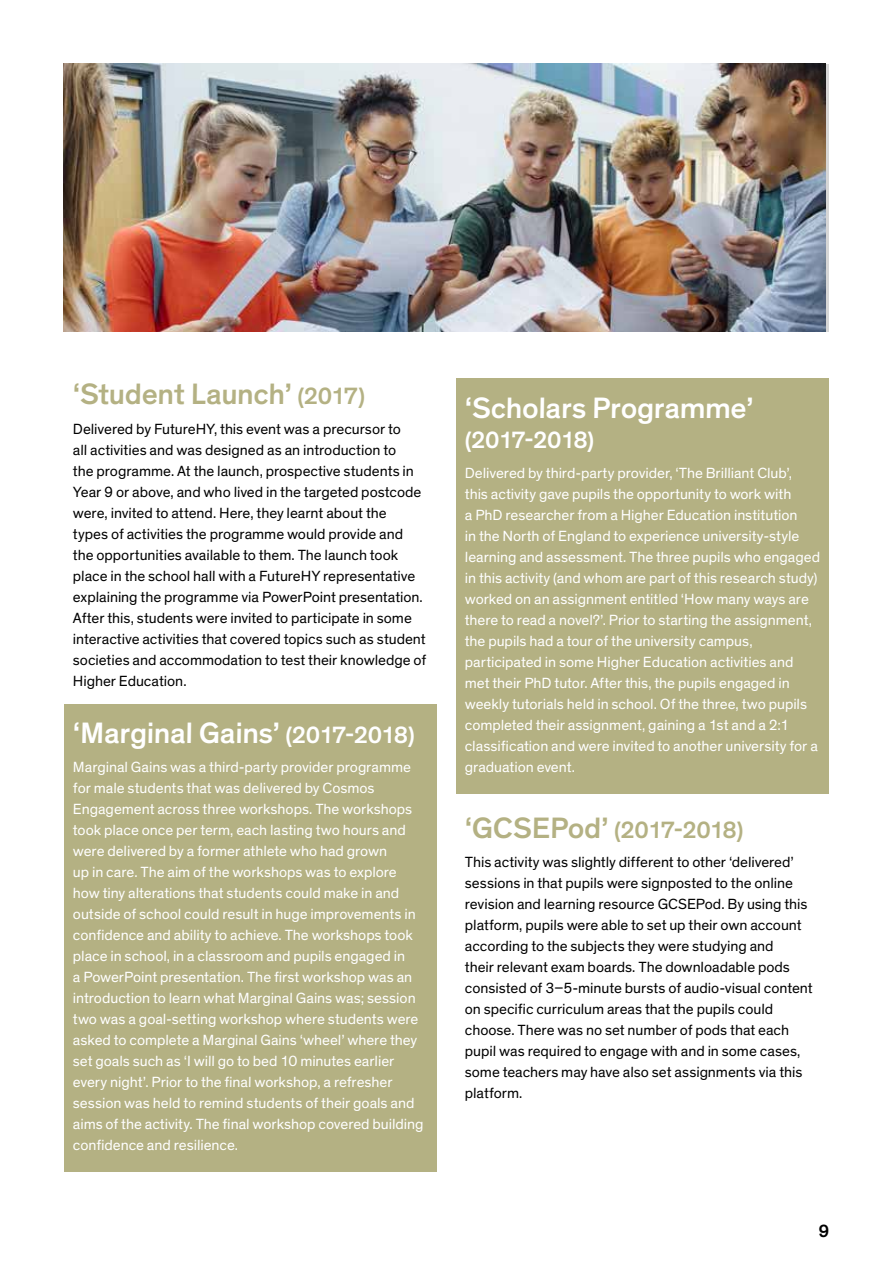
<style>
.page{position:relative;width:893px;height:1263px;background:#fff}
.page>*{position:absolute;margin:0;border:0;box-sizing:border-box;transform-origin:0 0}
.t1{font:500 30px "Theinhardt";color:#fff}
.t2{font:500 30px "Theinhardt";color:#b4b183}
.t3{font:500 24px "Theinhardt";color:#b4b183}
.t4{font:500 24px "Theinhardt";color:#fff}
.t5{font:500 18px "Theinhardt";color:#000}
.t6{font:15px/21px "Theinhardt";letter-spacing:.01em;color:#fff}
.t7{font:15px/21px "Theinhardt";color:#000}
.s1{font-size:24px}
.s2{font-size:30px}
</style>
<div class="page">
<div style="left:64px;top:704px;width:373px;height:467px;background:#b4b183"></div>
<div style="left:456px;top:378px;width:373px;height:416px;background:#b4b183"></div>
<img style="left:64px;top:64px;width:761px;height:268px">
<h1 class="t2" style="left:73px;top:376px;width:294px">‘Student Launch’ <span class="s1">(2017)</span></h1>
<p class="t7" style="left:73px;top:418px;width:355px">Delivered by FutureHY, this event was a precursor to<br>all activities and was designed as an introduction to<br>the programme. At the launch, prospective students in Year 9 or above, and who lived in the targeted postcode were, invited to attend. Here, they learnt about the<br>types of activities the programme would provide and the opportunities available to them. The launch took place in the school hall with a FutureHY representative explaining the programme via PowerPoint presentation.<br>After this, students were invited to participate in some interactive activities that covered topics such as student societies and accommodation to test their knowledge of Higher Education.</p>
<h1 class="t1" style="left:73px;top:715px;width:344px">‘Marginal Gains’ <span class="s1">(2017-2018)</span></h1>
<p class="t6" style="left:73px;top:757px;width:352px">Marginal Gains was a third-party provider programme for male students that was delivered by Cosmos Engagement across three workshops. The workshops took place once per term, each lasting two hours and were delivered by a former athlete who had grown<br>up in care. The aim of the workshops was to explore how tiny alterations that students could make in and outside of school could result in huge improvements in confidence and ability to achieve. The workshops took place in school, in a classroom and pupils engaged in<br>a PowerPoint presentation. The first workshop was an introduction to learn what Marginal Gains was; session two was a goal-setting workshop where students were asked to complete a Marginal Gains ‘wheel’ where they set goals such as ‘I will go to bed 10 minutes earlier every night’. Prior to the final workshop, a refresher session was held to remind students of their goals and aims of the activity. The final workshop covered building confidence and resilience.</p>
<h1 class="t1" style="left:465px;top:390px;width:290px">‘Scholars Programme’</h1>
<h2 class="t4" style="left:465px;top:426px;width:131px">(2017-2018)</h2>
<p class="t6" style="left:465px;top:463px;width:357px">Delivered by third-party provider, ‘The Brilliant Club’,<br>this activity gave pupils the opportunity to work with<br>a PhD researcher from a Higher Education institution<br>in the North of England to experience university-style learning and assessment. The three pupils who engaged in this activity (and whom are part of this research study) worked on an assignment entitled ‘How many ways are there to read a novel?’. Prior to starting the assignment, the pupils had a tour of the university campus, participated in some Higher Education activities and met their PhD tutor. After this, the pupils engaged in weekly tutorials held in school. Of the three, two pupils completed their assignment, gaining a 1st and a 2:1 classification and were invited to another university for a graduation event.</p>
<h2 class="t3" style="left:465px;top:815px;width:280px"><span class="s2">‘GCSEPod’</span> (2017-2018)</h2>
<p class="t7" style="left:465px;top:852px;width:349px">This activity was slightly different to other ‘delivered’ sessions in that pupils were signposted to the online revision and learning resource GCSEPod. By using this platform, pupils were able to set up their own account according to the subjects they were studying and<br>their relevant exam boards. The downloadable pods consisted of 3–5-minute bursts of audio-visual content on specific curriculum areas that the pupils could choose. There was no set number of pods that each pupil was required to engage with and in some cases, some teachers may have also set assignments via this platform.</p>
<p class="t5" style="left:819px;top:1220px;width:13px">9</p>
</div>
